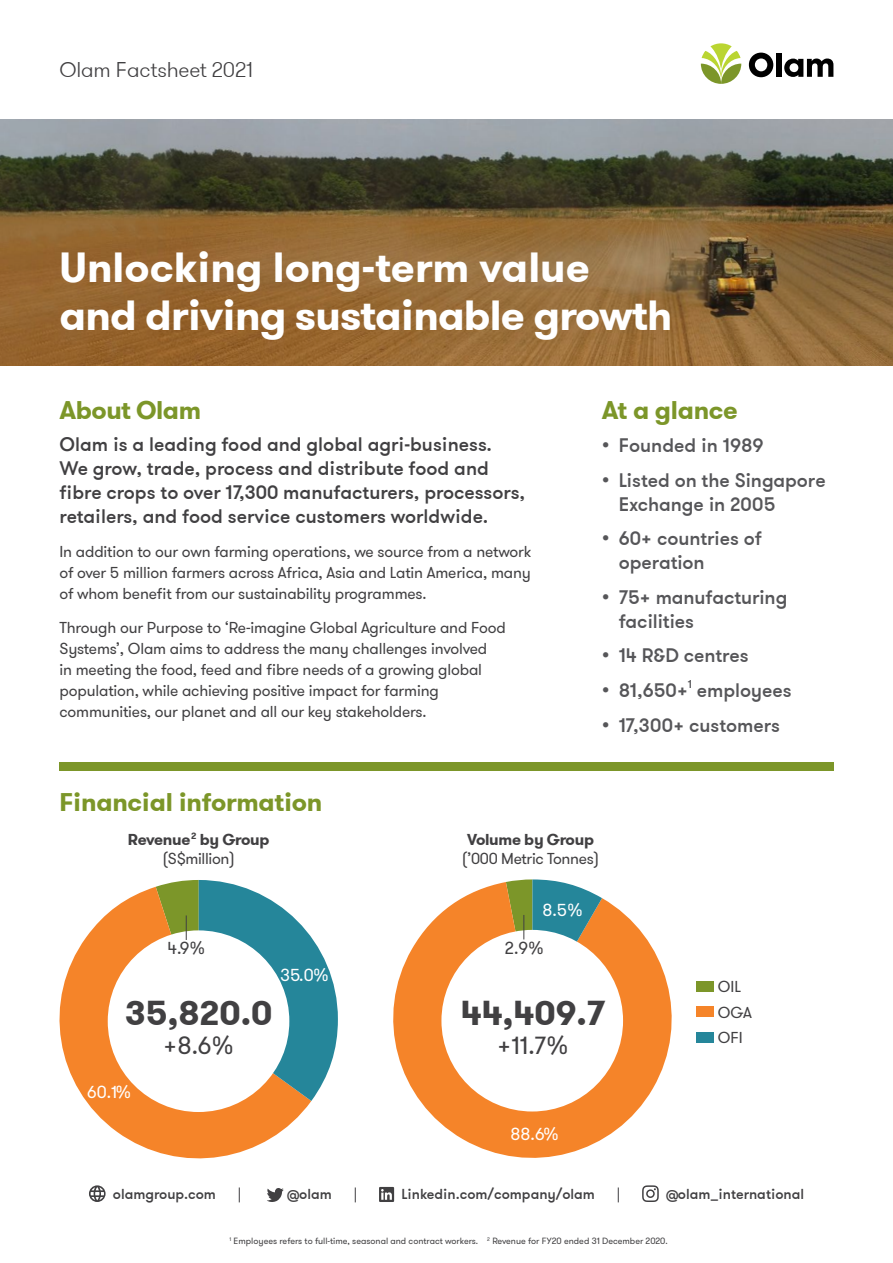
<style>
.page{position:relative;width:893px;height:1263px;background:#fff}
.page>*{position:absolute;margin:0;border:0;box-sizing:border-box;transform-origin:0 0}
.t1{font:700 42px/48px "GT Walsheim";letter-spacing:-.02em;color:#fff}
.t2{font:700 34.5px "GT Walsheim";color:#414042}
.t3{font:700 25.5px "GT Walsheim";letter-spacing:-.01em;color:#7c9629}
.t4{font:24.6px "GT Walsheim";color:#414042}
.t5{font:300 21.3px "GT Walsheim";letter-spacing:-.01em;color:#414042}
.t6{font:500 19.5px/24px "GT Walsheim";color:#414042}
.t7{font:500 19.5px/24px "GT Walsheim";letter-spacing:-.005em;color:#565659}
.t8{font:17.25px "GT Walsheim";color:#fff}
.t9{font:17.25px "GT Walsheim";color:#414042}
.t10{font:15.75px/21px "GT Walsheim";letter-spacing:-.01em;color:#414042}
.t11{font:700 15.75px/19.8px "GT Walsheim";letter-spacing:-.02em;color:#414042;text-align:center}
.t12{font:500 14.4px "GT Walsheim";color:#414042}
.t13{font:14.4px "GT Walsheim";color:#414042}
.t14{font:500 11.4px "GT Walsheim";color:#565659}
.t15{font:9px "GT Walsheim";color:#414042}
.s1{font-size:22.5px}
.s2{font-weight:400}
</style>
<div class="page">
<svg style="left:89px;top:1185px;width:17px;height:17px"></svg>
<svg style="left:267px;top:1188px;width:17px;height:14px"></svg>
<svg style="left:379px;top:1187px;width:15px;height:15px"></svg>
<svg style="left:642px;top:1185px;width:17px;height:17px"></svg>
<img style="left:0;top:119px;width:893px;height:247px">
<svg style="left:749px;top:53px;width:24px;height:24px"></svg>
<div style="left:776px;top:53px;width:5px;height:24px;background:#000"></div>
<svg style="left:784px;top:59px;width:49px;height:18px"></svg>
<svg style="left:701px;top:43px;width:40px;height:41px"></svg>
<svg style="left:393px;top:882px;width:279px;height:276px;fill:#f58429"></svg>
<div style="left:441px;top:930px;width:182px;height:181px;background:#fff;border-radius:50%"></div>
<svg style="left:506px;top:879px;width:96px;height:84px"></svg>
<svg style="left:59px;top:887px;width:252px;height:272px;fill:#f58429"></svg>
<div style="left:108px;top:930px;width:181px;height:182px;background:#fff;border-radius:50%"></div>
<svg style="left:156px;top:880px;width:182px;height:221px"></svg>
<div style="left:696px;top:982px;width:18px;height:10px;background:#7c9629"></div>
<div style="left:696px;top:1007px;width:18px;height:10px;background:#f58429"></div>
<div style="left:696px;top:1033px;width:18px;height:10px;background:#25869a"></div>
<div style="left:59px;top:762px;width:774px;height:9px;background:#7c9629"></div>
<h3 class="t5" style="left:60px;top:55px;width:195px">Olam Factsheet 2021</h3>
<h1 class="t1" style="left:60px;top:243px;width:614px">Unlocking long-term value and driving sustainable growth</h1>
<h3 class="t3" style="left:60px;top:393px;width:143px">About Olam</h3>
<p class="t6" style="left:60px;top:432px;width:467px">Olam is a leading food and global agri-business.<br>We grow, trade, process and distribute food and fibre crops to over 17,300 manufacturers, processors, retailers, and food service customers worldwide.</p>
<p class="t10" style="left:60px;top:541px;width:473px;text-align:justify">In addition to our own farming operations, we source from a network of over 5 million farmers across Africa, Asia and Latin America, many of whom benefit from our sustainability programmes.</p>
<p class="t10" style="left:60px;top:617px;width:448px">Through our Purpose to ‘Re-imagine Global Agriculture and Food Systems’, Olam aims to address the many challenges involved<br>in meeting the food, feed and fibre needs of a growing global population, while achieving positive impact for farming communities, our planet and all our key stakeholders.</p>
<h3 class="t3" style="left:60px;top:785px;width:264px">Financial information</h3>
<h3 class="t3" style="left:602px;top:394px;width:138px">At a glance</h3>
<p class="t7" style="left:602px;top:433px;width:163px"><span class="s1">•</span> Founded in 1989</p>
<p class="t7" style="left:619px;top:467px;width:209px;text-indent:-17px"><span class="s1">•</span> Listed on the Singapore<br>Exchange in 2005</p>
<p class="t7" style="left:619px;top:526px;width:144px;text-indent:-17px"><span class="s1">•</span> 60+ countries of operation</p>
<p class="t7" style="left:619px;top:585px;width:170px;text-indent:-17px"><span class="s1">•</span> 75+ manufacturing facilities</p>
<p class="t7" style="left:602px;top:643px;width:149px"><span class="s1">•</span> 14 R&amp;D centres</p>
<p class="t7" style="left:602px;top:678px;width:88px"><span class="s1">•</span> 81,650+</p>
<p class="t14" style="left:688px;top:676px;width:6px">1</p>
<p class="t7" style="left:697px;top:678px;width:96px">employees</p>
<p class="t7" style="left:602px;top:712px;width:180px"><span class="s1">•</span> 17,300+ customers</p>
<p class="t11" style="left:128px;top:829px;width:143px">Revenue<sup>2</sup> by Group <span class="s2">(S$million)</span></p>
<p class="t11" style="left:467px;top:829px;width:128px">Volume by Group</p>
<p class="t10" style="left:462px;top:849px;width:139px">(’000 Metric Tonnes)</p>
<p class="t8" style="left:543px;top:899px;width:42px">8.5%</p>
<p class="t9" style="left:168px;top:937px;width:39px">4.9%</p>
<p class="t9" style="left:505px;top:937px;width:40px">2.9%</p>
<h2 class="t2" style="left:125px;top:990px;width:149px">35,820.0</h2>
<h3 class="t4" style="left:163px;top:1030px;width:73px">+8.6%</h3>
<p class="t8" style="left:280px;top:964px;width:50px">35.0%</p>
<h2 class="t2" style="left:461px;top:990px;width:146px">44,409.7</h2>
<h3 class="t4" style="left:497px;top:1030px;width:73px">+11.7%</h3>
<p class="t10" style="left:718px;top:974px;width:36px;line-height:25.5px">OIL<br>OGA<br>OFI</p>
<p class="t8" style="left:87px;top:1081px;width:46px">60.1%</p>
<p class="t8" style="left:511px;top:1124px;width:50px">88.6%</p>
<p class="t12" style="left:113px;top:1184px;width:105px">olamgroup.com</p>
<p class="t13" style="left:238px;top:1185px;width:5px">|</p>
<p class="t12" style="left:287px;top:1184px;width:46px">@olam</p>
<p class="t13" style="left:354px;top:1185px;width:5px">|</p>
<p class="t12" style="left:401px;top:1184px;width:195px">Linkedin.com/company/olam</p>
<p class="t13" style="left:617px;top:1185px;width:5px">|</p>
<p class="t12" style="left:666px;top:1184px;width:140px">@olam_international</p>
<p class="t15" style="left:229px;top:1235px;width:440px"><sup>1</sup> Employees refers to full-time, seasonal and contract workers. <sup>2</sup> Revenue for FY20 ended 31 December 2020.</p>
</div>
